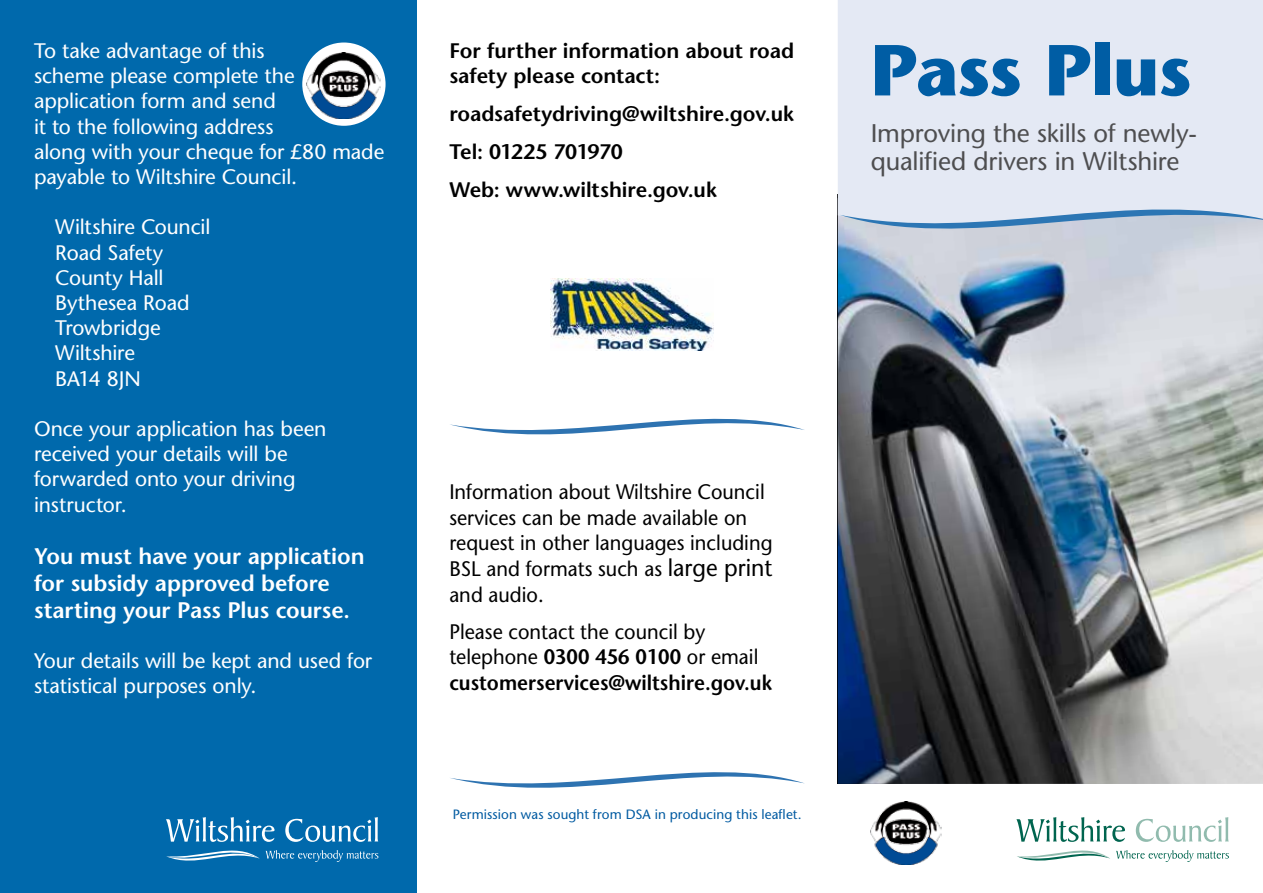
<style>
.page{position:relative;width:1263px;height:893px;background:#fff}
.page>*{position:absolute;margin:0;border:0;box-sizing:border-box;transform-origin:0 0}
.t1{font:700 72px "Stone Sans Std";letter-spacing:-.015em;color:#005da4}
.t2{font:500 25.5px/28.5px "Stone Sans Std";letter-spacing:-.01em;color:#4e4e50}
.t3{font:600 22.5px/27px "Stone Sans Std";color:#fff}
.t4{font:500 21px/25.2px "Stone Sans Std";letter-spacing:-.005em;color:#fff}
.t5{font:500 21px/25.5px "Stone Sans Std";color:#000;scale:.95 1}
.t6{font:600 21px/38px "Stone Sans Std";color:#000}
.t7{font:600 21px/25.5px "Stone Sans Std";color:#000;scale:.95 1}
.t8{font:500 13.5px "Stone Sans Std";letter-spacing:.01em;color:#005aa1}
.s1{font-size:24px}
.s2{font-weight:500}
</style>
<div class="page">
<img style="left:838px;top:244px;width:425px;height:540px">
<div style="left:838px;top:0;width:425px;height:244px;background:#e4e9f4"></div>
<svg style="left:839px;top:186px;width:424px;height:67px"></svg>
<div style="left:0;top:0;width:417px;height:893px;background:#0069ac"></div>
<img style="left:871px;top:802px;width:70px;height:63px">
<div style="left:302px;top:43px;width:84px;height:83px;background:#fff;border-radius:50%"></div>
<img style="left:307px;top:53px;width:73px;height:65px">
<svg style="left:1016px;top:817px;width:213px;height:45px"></svg>
<svg style="left:450px;top:772px;width:355px;height:16px"></svg>
<img style="left:550px;top:278px;width:163px;height:72px">
<svg style="left:450px;top:418px;width:355px;height:17px"></svg>
<svg style="left:166px;top:817px;width:212px;height:45px"></svg>
<p class="t4" style="left:34px;top:38px;width:352px">To take advantage of this<br>scheme please complete the application form and send<br>it to the following address<br>along with your cheque for £80 made payable to Wiltshire Council.</p>
<p class="t4" style="left:55px;top:214px;width:157px">Wiltshire Council<br>Road Safety<br>County Hall<br>Bythesea Road<br>Trowbridge<br>Wiltshire<br>BA14 8JN</p>
<p class="t4" style="left:34px;top:416px;width:294px">Once your application has been received your details will be forwarded onto your driving instructor.</p>
<p class="t3" style="left:34px;top:542px;width:332px">You must have your application for subsidy approved before starting your Pass Plus course.</p>
<p class="t4" style="left:34px;top:648px;width:340px">Your details will be kept and used for statistical purposes only.</p>
<p class="t6" style="left:449px;top:38px;width:346px;line-height:25.2px">For further information about road safety please contact:</p>
<p class="t6" style="left:449px;top:95px;width:346px">roadsafetydriving@wiltshire.gov.uk<br>Tel: 01225 701970<br>Web: www.wiltshire.gov.uk</p>
<p class="t5" style="left:449px;top:479px;width:342px">Information about Wiltshire Council services can be made available on request in other languages including<br>BSL and formats such as <span class="s1">large print </span>and audio.</p>
<p class="t7" style="left:449px;top:619px;width:341px"><span class="s2">Please contact the council by telephone</span> 0300 456 0100 <span class="s2">or email </span>customerservices@wiltshire.gov.uk</p>
<p class="t8" style="left:453px;top:806px;width:350px">Permission was sought from DSA in producing this leaflet.</p>
<h1 class="t1" style="left:871px;top:27px;width:323px">Pass Plus</h1>
<p class="t2" style="left:871px;top:118px;width:328px">Improving the skills of newly&shy;qualified drivers in Wiltshire</p>
</div>
